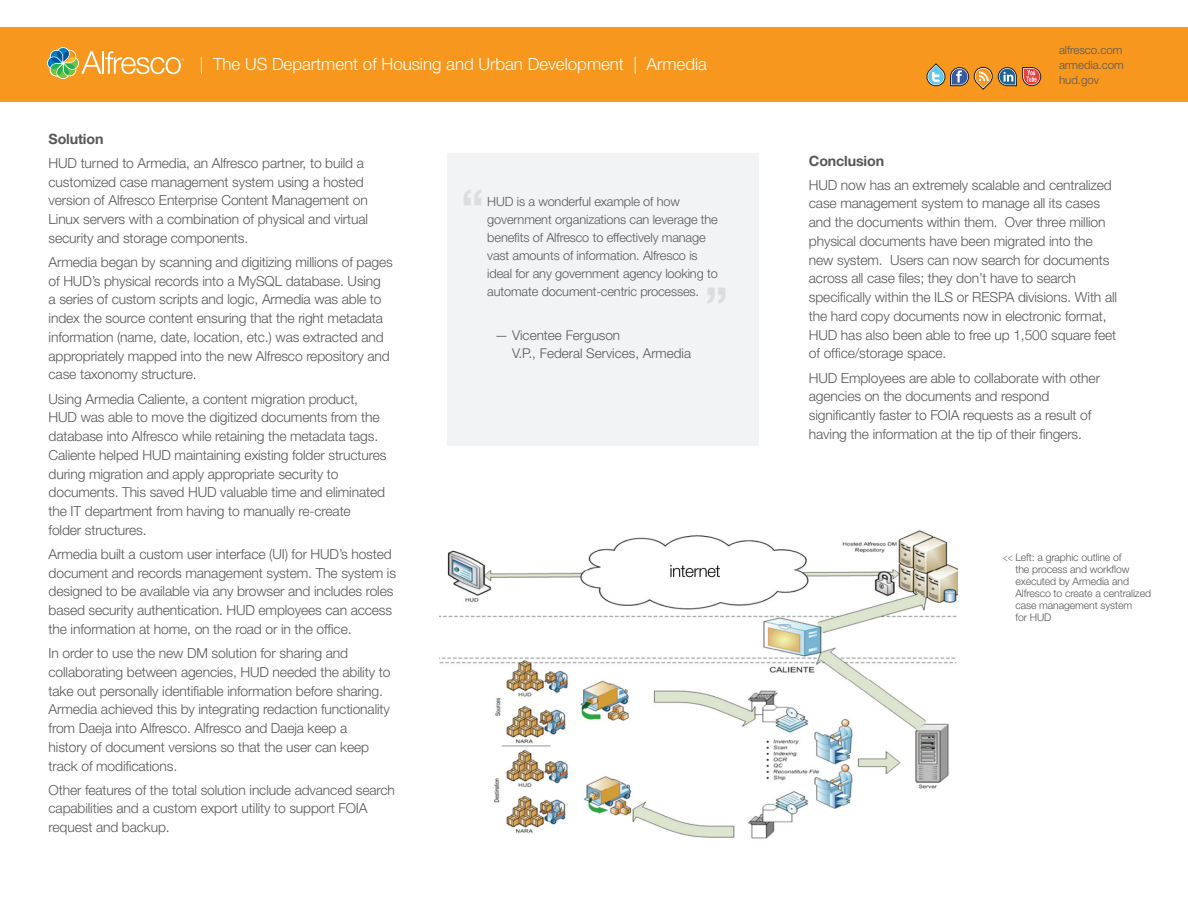
<style>
.page{position:relative;width:1188px;height:918px;background:#fff}
.page>*{position:absolute;margin:0;border:0;box-sizing:border-box;transform-origin:0 0}
.t1{font:700 49.95px "Helvetica Neue";color:#dcdddf}
.t2{font:300 16.95px "Helvetica Neue";color:#fff}
.t3{font:700 14.25px "Helvetica Neue";letter-spacing:-.01em;color:#57585a}
.t4{font:300 13.8px/18.8px "Helvetica Neue";letter-spacing:-.01em;color:#57585a}
.t5{font:300 13.5px/18px "Helvetica Neue";color:#57585a}
.t6{font:300 12.75px/18px "Helvetica Neue";letter-spacing:-.01em;color:#57585a}
.t7{font:300 11.55px/14.9px "Helvetica Neue";color:#57585a}
.t8{font:300 10.5px/12px "Helvetica Neue";letter-spacing:-.01em;color:#57585a;scale:.75 1}
</style>
<div class="page">
<div style="left:447px;top:153px;width:311px;height:293px;background:#f2f3f4"></div>
<div style="left:0;top:27px;width:1188px;height:75px;background:#f7971d"></div>
<svg style="left:47px;top:47px;width:137px;height:32px"></svg>
<svg style="left:926px;top:64px;width:90px;height:25px"></svg>
<svg style="left:1023px;top:68px;width:18px;height:18px"></svg>
<img style="left:440px;top:530px;width:518px;height:309px">
<p class="t2" style="left:200px;top:53px;width:509px">| The US Department of Housing and Urban Development | Armedia</p>
<p class="t3" style="left:49px;top:130px;width:56px">Solution</p>
<p class="t4" style="left:49px;top:153px;width:321px">HUD turned to Armedia, an Alfresco partner, to build a customized case management system using a hosted version of Alfresco Enterprise Content Management on Linux servers with a combination of physical and virtual security and storage components.</p>
<p class="t4" style="left:49px;top:252px;width:346px">Armedia began by scanning and digitizing millions of pages of HUD’s physical records into a MySQL database. Using<br>a series of custom scripts and logic, Armedia was able to index the source content ensuring that the right metadata information (name, date, location, etc.) was extracted and appropriately mapped into the new Alfresco repository and case taxonomy structure.</p>
<p class="t4" style="left:49px;top:389px;width:339px">Using Armedia Caliente, a content migration product, HUD was able to move the digitized documents from the database into Alfresco while retaining the metadata tags.<br>Caliente helped HUD maintaining existing folder structures during migration and apply appropriate security to documents. This saved HUD valuable time and eliminated the IT department from having to manually re-create folder structures.</p>
<p class="t4" style="left:49px;top:544px;width:349px">Armedia built a custom user interface (UI) for HUD’s hosted document and records management system. The system is designed to be available via any browser and includes roles based security authentication. HUD employees can access the information at home, on the road or in the office.</p>
<p class="t4" style="left:49px;top:643px;width:343px">In order to use the new DM solution for sharing and collaborating between agencies, HUD needed the ability to take out personally identifiable information before sharing.<br>Armedia achieved this by integrating redaction functionality from Daeja into Alfresco. Alfresco and Daeja keep a<br>history of document versions so that the user can keep track of modifications.</p>
<p class="t4" style="left:49px;top:780px;width:348px">Other features of the total solution include advanced search capabilities and a custom export utility to support FOIA request and backup.</p>
<h1 class="t1" style="left:461px;top:176px;width:25px">“</h1>
<p class="t6" style="left:487px;top:192px;width:232px">HUD is a wonderful example of how government organizations can leverage the benefits of Alfresco to effectively manage vast amounts of information. Alfresco is ideal for any government agency looking to automate document-centric processes.</p>
<p class="t5" style="left:512px;top:326px;width:181px;text-indent:-17px">— Vicentee Ferguson<br>V.P., Federal Services, Armedia</p>
<h1 class="t1" style="left:728px;top:317px;width:25px;rotate:-180deg">“</h1>
<p class="t7" style="left:1059px;top:43px;width:66px">alfresco.com armedia.com hud.gov</p>
<p class="t3" style="left:809px;top:152px;width:77px">Conclusion</p>
<p class="t4" style="left:809px;top:175px;width:310px">HUD now has an extremely scalable and centralized case management system to manage all its cases and the documents within them. Over three million physical documents have been migrated into the new system. Users can now search for documents across all case files; they don’t have to search specifically within the ILS or RESPA divisions. With all the hard copy documents now in electronic format, HUD has also been able to free up 1,500 square feet of office/storage space.</p>
<p class="t4" style="left:809px;top:368px;width:293px">HUD Employees are able to collaborate with other agencies on the documents and respond significantly faster to FOIA requests as a result of having the information at the tip of their fingers.</p>
<p class="t8" style="left:1015px;top:551px;width:182px;text-indent:-12px">&lt;&lt; Left: a graphic outline of<br>the process and workflow executed by Armedia and<br>Alfresco to create a centralized case management system<br>for HUD</p>
</div>
